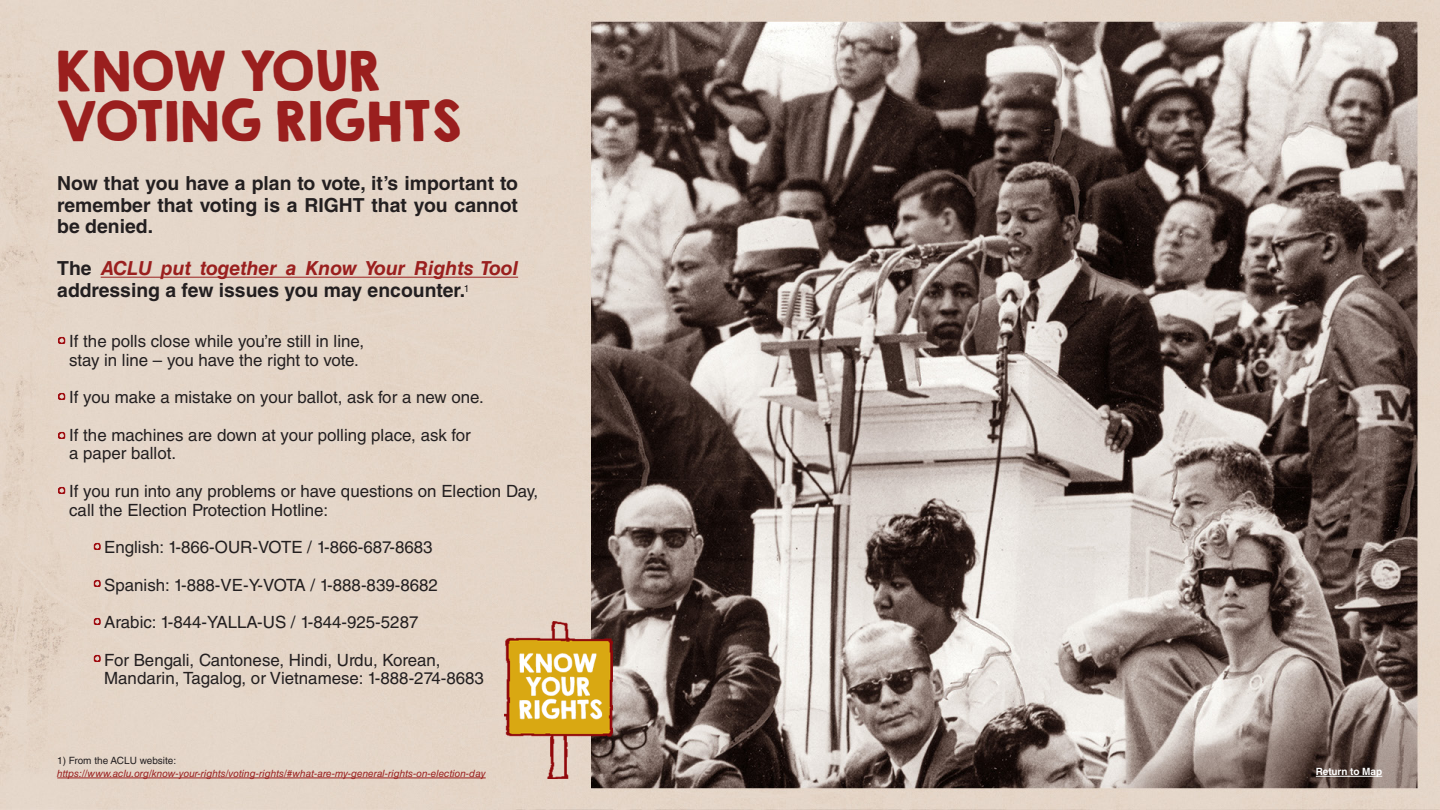
<style>
.page{position:relative;width:1440px;height:810px;background:#fff}
.page>*{position:absolute;margin:0;border:0;box-sizing:border-box;transform-origin:0 0}
.t1{font:50px "KGHAPPY Solid";letter-spacing:-.06em;color:#9a1f1e}
.t2{font:700 19.38px/21.2px "Helvetica LT Std";color:#231f20;text-align:justify}
.t3{font:16.88px/18.8px "Helvetica LT Std";color:#231f20}
.t4{font:italic 10px "Helvetica LT Std";color:#9a1f1e}
.t5{font:10px "Helvetica LT Std";color:#231f20}
.t6{font:700 10px "Helvetica LT Std";letter-spacing:-.005em;color:#fff}
.s1{font-style:italic;color:#9a1f1e}
</style>
<div class="page">
<img style="left:0;top:0;width:1440px;height:810px">
<img style="left:505px;top:621px;width:108px;height:157px">
<hr style="left:101px;top:277px;width:417px;height:1px;background:#9a1f1e">
<hr style="left:57px;top:778px;width:429px;height:1px;background:#9a1f1e">
<img style="left:53px;top:333px;width:19px;height:19px">
<img style="left:53px;top:388px;width:19px;height:19px">
<img style="left:53px;top:428px;width:19px;height:18px">
<img style="left:53px;top:482px;width:19px;height:19px">
<img style="left:88px;top:539px;width:19px;height:19px">
<img style="left:88px;top:576px;width:19px;height:19px">
<img style="left:88px;top:613px;width:19px;height:19px">
<img style="left:88px;top:650px;width:19px;height:19px">
<hr style="left:1316px;top:776px;width:66px;height:1px;background:#fff">
<p class="t1" style="left:52px;top:32px;width:330px">KNOW YOUR</p>
<p class="t1" style="left:52px;top:82px;width:411px">VOTING RIGHTS</p>
<p class="t2" style="left:57px;top:173px;width:462px">Now that you have a plan to vote, it’s important to remember that voting is a RIGHT that you cannot be denied.</p>
<p class="t2" style="left:57px;top:258px;width:462px">The <span class="s1">ACLU put together a Know Your Rights Tool </span>addressing a few issues you may encounter.<sup>1</sup></p>
<p class="t3" style="left:69px;top:332px;width:297px">If the polls close while you’re still in line, stay in line – you have the right to vote.</p>
<p class="t3" style="left:69px;top:388px;width:416px">If you make a mistake on your ballot, ask for a new one.</p>
<p class="t3" style="left:69px;top:425px;width:403px">If the machines are down at your polling place, ask for</p>
<p class="t3" style="left:69px;top:444px;width:108px">a paper ballot.</p>
<p class="t3" style="left:69px;top:482px;width:470px">If you run into any problems or have questions on Election Day,</p>
<p class="t3" style="left:69px;top:500px;width:261px">call the Election Protection Hotline:</p>
<p class="t3" style="left:104px;top:538px;width:330px">English: 1-866-OUR-VOTE / 1-866-687-8683</p>
<p class="t3" style="left:104px;top:575px;width:335px">Spanish: 1-888-VE-Y-VOTA / 1-888-839-8682</p>
<p class="t3" style="left:104px;top:613px;width:316px">Arabic: 1-844-YALLA-US / 1-844-925-5287</p>
<p class="t3" style="left:104px;top:650px;width:338px">For Bengali, Cantonese, Hindi, Urdu, Korean,</p>
<p class="t3" style="left:104px;top:669px;width:381px">Mandarin, Tagalog, or Vietnamese: 1-888-274-8683</p>
<p class="t5" style="left:57px;top:755px;width:120px">1) From the ACLU website:</p>
<p class="t4" style="left:57px;top:768px;width:430px">https://www.aclu.org/know-your-rights/voting-rights/#what-are-my-general-rights-on-election-day</p>
<p class="t6" style="left:1316px;top:766px;width:68px">Return to Map</p>
</div>
